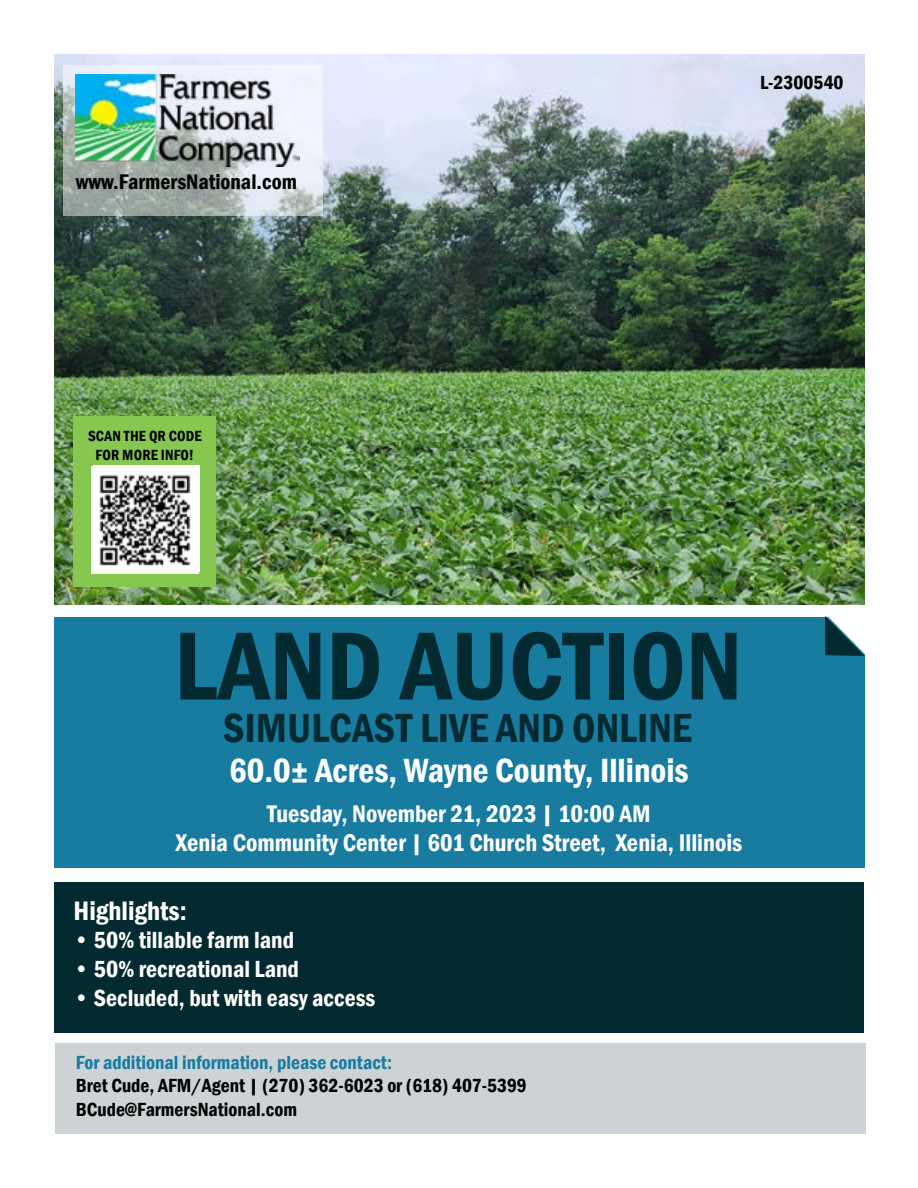
<style>
.page{position:relative;width:918px;height:1188px;background:#fff}
.page>*{position:absolute;margin:0;border:0;box-sizing:border-box;transform-origin:0 0}
.t1{font:600 condensed 100.05px "Franklin Gothic";color:#042a31}
.t2{font:600 condensed 41.7px "Franklin Gothic";color:#042a31}
.t3{font:600 condensed 34.5px "Franklin Gothic";color:#fff}
.t4{font:600 condensed 27.3px "Franklin Gothic";color:#fff}
.t5{font:600 condensed 24.75px/29.7px "Franklin Gothic";color:#fff;text-align:center}
.t6{font:600 condensed 24px "Franklin Gothic";color:#fff}
.t7{font:600 condensed 21.75px "Franklin Gothic";color:#000}
.t8{font:600 condensed 19.5px/23.4px "Franklin Gothic";color:#000}
.t9{font:600 condensed 19.5px "Franklin Gothic";color:#187ba0}
.t10{font:600 condensed 15.15px/18.1px "Franklin Gothic";letter-spacing:.01em;color:#000;text-align:center}
</style>
<div class="page">
<div style="left:55px;top:1043px;width:810px;height:91px;background:#cdd2d4"></div>
<div style="left:54px;top:882px;width:810px;height:151px;background:#042a31"></div>
<div style="left:55px;top:617px;width:810px;height:251px;background:#187ba0"></div>
<img style="left:55px;top:54px;width:810px;height:551px">
<svg style="left:825px;top:585px;width:40px;height:71px"></svg>
<svg style="left:64px;top:65px;width:259px;height:150px"></svg>
<img style="left:76px;top:75px;width:223px;height:92px">
<div style="left:74px;top:416px;width:142px;height:170px;background:#86c750"></div>
<div style="left:93px;top:465px;width:106px;height:107px;background:#fff"></div>
<img style="left:91px;top:467px;width:107px;height:106px">
<p class="t7" style="left:76px;top:168px;width:223px">www.FarmersNational.com</p>
<p class="t8" style="left:760px;top:70px;width:85px">L-2300540</p>
<p class="t10" style="left:88px;top:427px;width:115px">SCAN THE QR CODE<br>FOR MORE INFO!</p>
<h1 class="t1" style="left:174px;top:599px;width:570px">LAND AUCTION</h1>
<h2 class="t2" style="left:223px;top:701px;width:470px">SIMULCAST LIVE AND ONLINE</h2>
<h3 class="t3" style="left:229px;top:748px;width:461px">60.0± Acres, Wayne County, Illinois</h3>
<p class="t5" style="left:176px;top:798px;width:568px">Tuesday, November 21, 2023 | 10:00 AM<br>Xenia Community Center | 601 Church Street, Xenia, Illinois</p>
<p class="t4" style="left:74px;top:892px;width:115px">Highlights:</p>
<p class="t6" style="left:74px;top:924px;width:222px">• 50% tillable farm land</p>
<p class="t6" style="left:74px;top:953px;width:227px">• 50% recreational Land</p>
<p class="t6" style="left:74px;top:982px;width:303px">• Secluded, but with easy access</p>
<p class="t9" style="left:76px;top:1049px;width:318px">For additional information, please contact:</p>
<p class="t8" style="left:76px;top:1074px;width:453px">Bret Cude, AFM/Agent | (270) 362-6023 or (618) 407-5399<br>BCude@FarmersNational.com</p>
</div>
